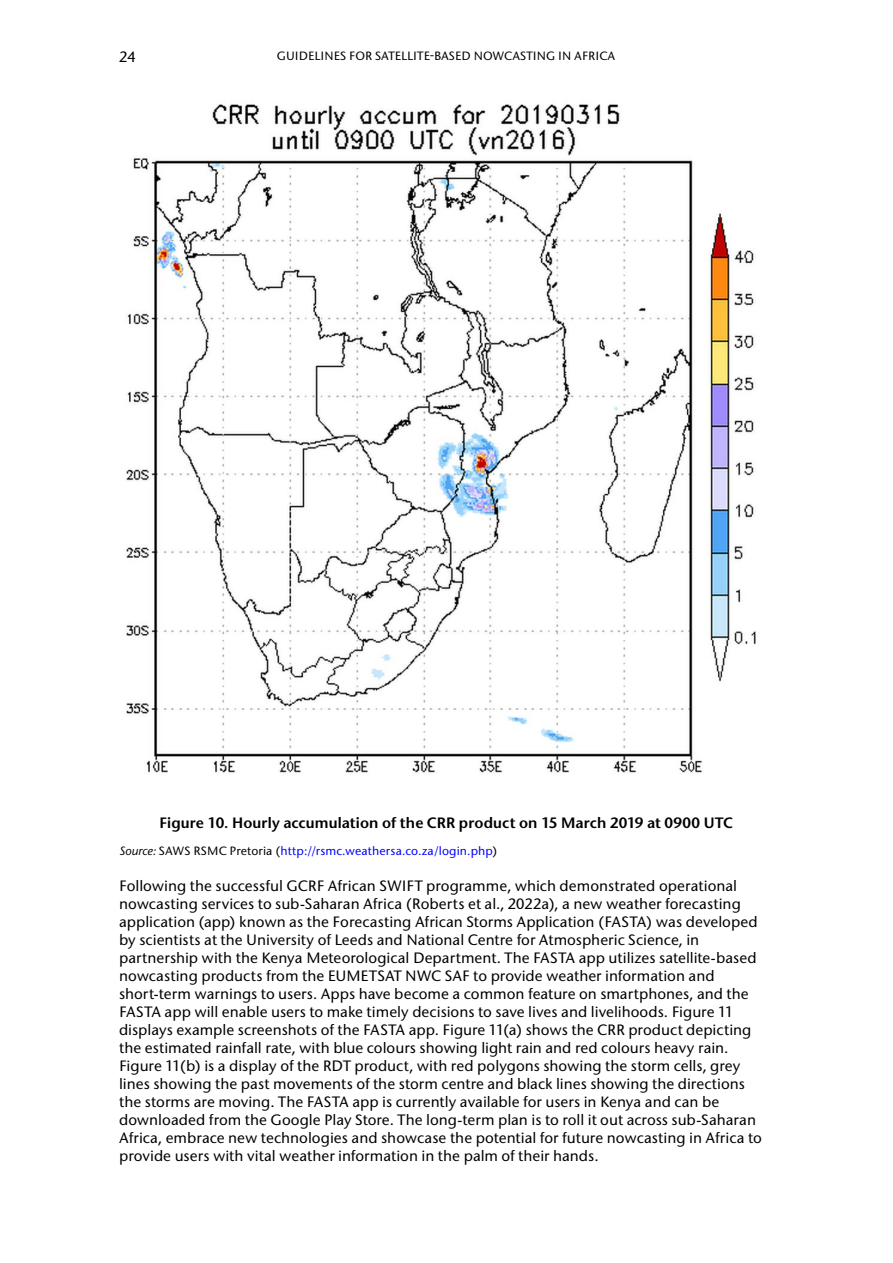
<style>
.page{position:relative;width:893px;height:1263px;background:#fff}
.page>*{position:absolute;margin:0;border:0;box-sizing:border-box;transform-origin:0 0}
.t1{font:500 15px/18px "Stone Sans ITC";color:#000}
.t2{font:600 15px "Stone Sans ITC";letter-spacing:.01em;color:#000}
.t3{font:500 12px "Stone Sans ITC";letter-spacing:.01em;color:#00f}
.t4{font:500 12px "Stone Sans ITC";letter-spacing:.01em;color:#000}
.s1{font-style:italic;color:#000}
.s2{color:#000}
</style>
<div class="page">
<img style="left:126px;top:104px;width:630px;height:669px">
<p class="t1" style="left:119px;top:48px;width:18px">24</p>
<p class="t4" style="left:277px;top:48px;width:340px">GUIDELINES FOR SATELLITE-BASED NOWCASTING IN AFRICA</p>
<p class="t2" style="left:160px;top:813px;width:575px">Figure 10. Hourly accumulation of the CRR product on 15 March 2019 at 0900 UTC</p>
<p class="t3" style="left:119px;top:843px;width:380px"><span class="s1">Source:</span> <span class="s2">SAWS RSMC Pretoria (</span>http://rsmc.weathersa.co.za/login.php<span class="s2">)</span></p>
<p class="t1" style="left:119px;top:877px;width:644px">Following the successful GCRF African SWIFT programme, which demonstrated operational nowcasting services to sub-Saharan Africa (Roberts et al., 2022a), a new weather forecasting application (app) known as the Forecasting African Storms Application (FASTA) was developed by scientists at the University of Leeds and National Centre for Atmospheric Science, in partnership with the Kenya Meteorological Department. The FASTA app utilizes satellite-based nowcasting products from the EUMETSAT NWC SAF to provide weather information and short-term warnings to users. Apps have become a common feature on smartphones, and the FASTA app will enable users to make timely decisions to save lives and livelihoods. Figure 11 displays example screenshots of the FASTA app. Figure 11(a) shows the CRR product depicting the estimated rainfall rate, with blue colours showing light rain and red colours heavy rain.<br>Figure 11(b) is a display of the RDT product, with red polygons showing the storm cells, grey lines showing the past movements of the storm centre and black lines showing the directions the storms are moving. The FASTA app is currently available for users in Kenya and can be downloaded from the Google Play Store. The long-term plan is to roll it out across sub-Saharan Africa, embrace new technologies and showcase the potential for future nowcasting in Africa to provide users with vital weather information in the palm of their hands.</p>
</div>
